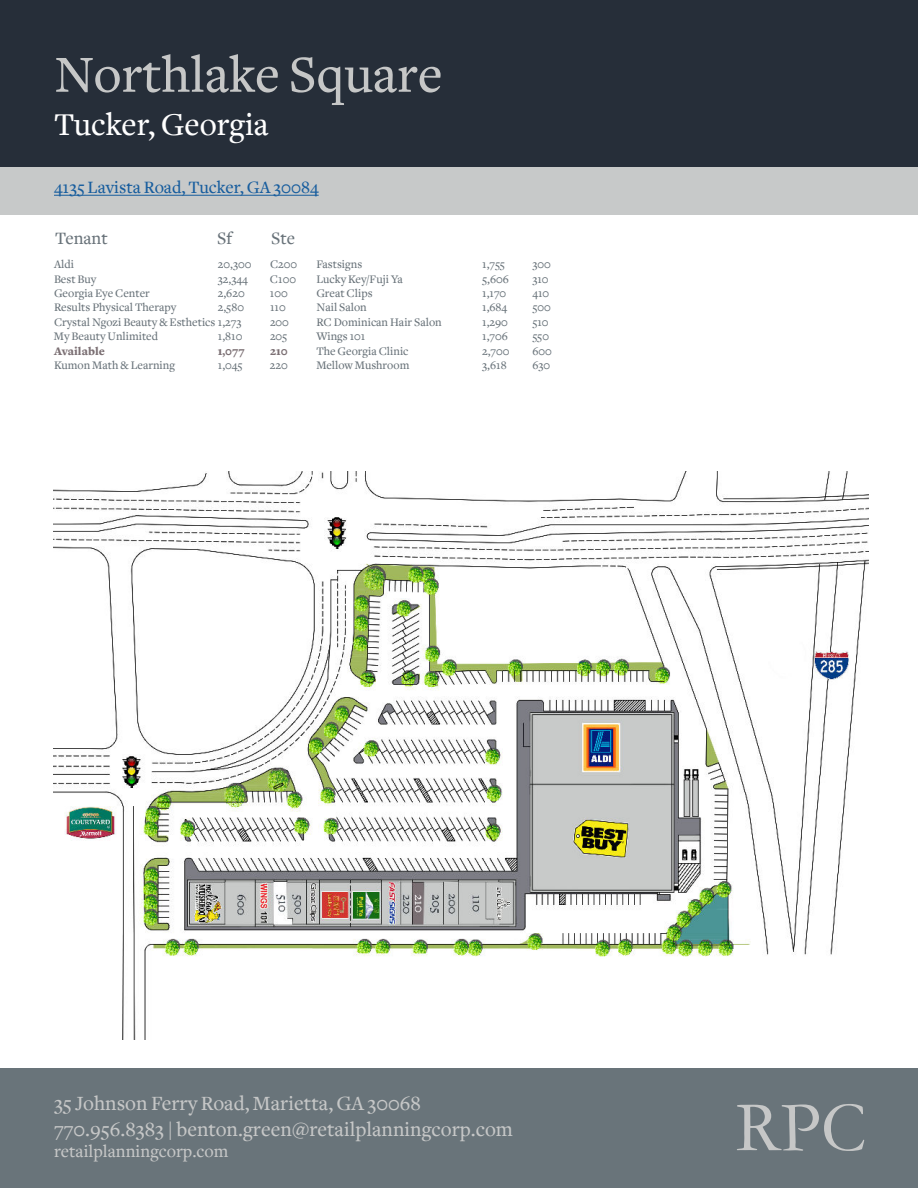
<style>
.page{position:relative;width:918px;height:1188px;background:#fff}
.page>*{position:absolute;margin:0;border:0;box-sizing:border-box;transform-origin:0 0}
.t1{font:72px "Garamond";color:#c6c7c7}
.t2{font:500 54px "Freight Text";color:#c6c7c7}
.t3{font:500 33px "Freight Text";color:#fff}
.t4{font:500 21px/25.2px "Freight Text";color:#c6c7c7}
.t5{font:500 18px "Freight Text";color:#175d9e}
.t6{font:500 18px "Freight Text";color:#c6c7c7}
.t7{font:500 18px "Freight Text";color:#687279}
.t8{font:500 12px "Freight Text";color:#687279}
.t9{font:900 12px "Freight Text";color:#7b6f73}
</style>
<div class="page">
<div style="left:0;top:1068px;width:918px;height:120px;background:#69747a"></div>
<div style="left:0;top:0;width:918px;height:167px;background:#262e39"></div>
<div style="left:0;top:167px;width:918px;height:48px;background:#c7c9c9"></div>
<img style="left:53px;top:471px;width:816px;height:568px">
<hr style="left:54px;top:195px;width:265px;height:1px;background:#175d9e">
<h2 class="t2" style="left:54px;top:54px;width:390px">Northlake Square</h2>
<h3 class="t3" style="left:54px;top:112px;width:216px">Tucker, Georgia</h3>
<h3 class="t5" style="left:54px;top:180px;width:266px">4135 Lavista Road, Tucker, GA 30084</h3>
<h3 class="t7" style="left:55px;top:231px;width:54px">Tenant</h3>
<h3 class="t7" style="left:217px;top:231px;width:17px">Sf</h3>
<h3 class="t7" style="left:271px;top:231px;width:25px">Ste</h3>
<p class="t8" style="left:54px;top:260px;width:22px">Aldi</p>
<p class="t8" style="left:218px;top:260px;width:35px">20,300</p>
<p class="t8" style="left:270px;top:260px;width:29px">C200</p>
<p class="t8" style="left:54px;top:274px;width:44px">Best Buy</p>
<p class="t8" style="left:218px;top:274px;width:32px">32,344</p>
<p class="t8" style="left:270px;top:274px;width:28px">C100</p>
<p class="t8" style="left:54px;top:289px;width:97px">Georgia Eye Center</p>
<p class="t8" style="left:218px;top:289px;width:28px">2,620</p>
<p class="t8" style="left:270px;top:289px;width:19px">100</p>
<p class="t8" style="left:54px;top:303px;width:124px">Results Physical Therapy</p>
<p class="t8" style="left:218px;top:303px;width:28px">2,580</p>
<p class="t8" style="left:270px;top:303px;width:17px">110</p>
<p class="t8" style="left:54px;top:317px;width:189px">Crystal Ngozi Beauty &amp; Esthetics 1,273</p>
<p class="t8" style="left:270px;top:317px;width:21px">200</p>
<p class="t8" style="left:54px;top:332px;width:106px">My Beauty Unlimited</p>
<p class="t8" style="left:218px;top:332px;width:26px">1,810</p>
<p class="t8" style="left:270px;top:332px;width:19px">205</p>
<p class="t9" style="left:54px;top:346px;width:52px">Available</p>
<p class="t9" style="left:218px;top:346px;width:28px">1,077</p>
<p class="t9" style="left:270px;top:346px;width:19px">210</p>
<p class="t8" style="left:54px;top:361px;width:123px">Kumon Math &amp; Learning</p>
<p class="t8" style="left:218px;top:361px;width:26px">1,045</p>
<p class="t8" style="left:270px;top:361px;width:19px">220</p>
<p class="t8" style="left:316px;top:260px;width:47px">Fastsigns</p>
<p class="t8" style="left:482px;top:260px;width:24px">1,755</p>
<p class="t8" style="left:532px;top:260px;width:20px">300</p>
<p class="t8" style="left:316px;top:274px;width:88px">Lucky Key/Fuji Ya</p>
<p class="t8" style="left:482px;top:274px;width:28px">5,606</p>
<p class="t8" style="left:532px;top:274px;width:18px">310</p>
<p class="t8" style="left:316px;top:289px;width:58px">Great Clips</p>
<p class="t8" style="left:482px;top:289px;width:26px">1,170</p>
<p class="t8" style="left:532px;top:289px;width:18px">410</p>
<p class="t8" style="left:316px;top:303px;width:52px">Nail Salon</p>
<p class="t8" style="left:482px;top:303px;width:27px">1,684</p>
<p class="t8" style="left:532px;top:303px;width:20px">500</p>
<p class="t8" style="left:316px;top:317px;width:127px">RC Dominican Hair Salon</p>
<p class="t8" style="left:482px;top:317px;width:27px">1,290</p>
<p class="t8" style="left:532px;top:317px;width:18px">510</p>
<p class="t8" style="left:316px;top:332px;width:51px">Wings 101</p>
<p class="t8" style="left:482px;top:332px;width:27px">1,706</p>
<p class="t8" style="left:532px;top:332px;width:18px">550</p>
<p class="t8" style="left:316px;top:346px;width:94px">The Georgia Clinic</p>
<p class="t8" style="left:482px;top:346px;width:29px">2,700</p>
<p class="t8" style="left:532px;top:346px;width:21px">600</p>
<p class="t8" style="left:316px;top:361px;width:95px">Mellow Mushroom</p>
<p class="t8" style="left:482px;top:361px;width:26px">3,618</p>
<p class="t8" style="left:532px;top:361px;width:19px">630</p>
<h3 class="t4" style="left:54px;top:1093px;width:460px">35 Johnson Ferry Road, Marietta, GA 30068<br>770.956.8383 | benton.green@retailplanningcorp.com</h3>
<h3 class="t6" style="left:54px;top:1145px;width:176px">retailplanningcorp.com</h3>
<h1 class="t1" style="left:735px;top:1083px;width:133px">RPC</h1>
</div>
